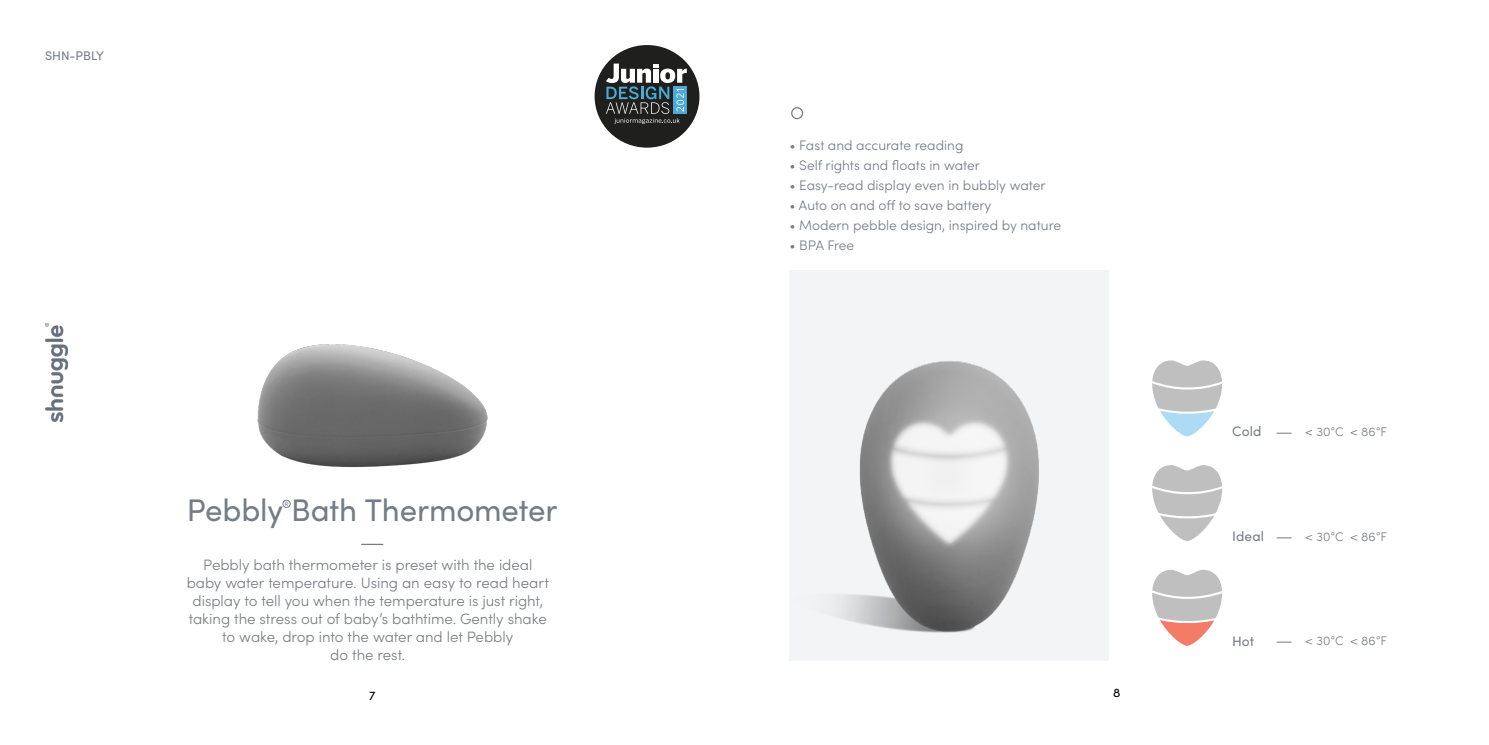
<style>
.page{position:relative;width:1489px;height:745px;background:#fff}
.page>*{position:absolute;margin:0;border:0;box-sizing:border-box;transform-origin:0 0}
.t1{font:31.25px "Sofia Pro";letter-spacing:-.005em;color:#747c87}
.t2{font:300 15px/18px "Sofia Pro";letter-spacing:-.005em;color:#797c82;text-align:center}
.t3{font:300 13.75px "Sofia Pro";color:#747c87}
.t4{font:13.75px "Sofia Pro";color:#797c82}
.t5{font:300 12.5px "Sofia Pro";letter-spacing:.01em;color:#797c82}
.t6{font:12.5px "Sofia Pro";color:#747c87}
.t7{font:12.5px "Sofia Pro";color:#000}
.t8{font:6.12px "Sofia Pro";color:#747c87}
</style>
<div class="page">
<div style="left:283px;top:499px;width:7px;height:8px;border:1px solid #747c87;border-radius:50%"></div>
<div style="left:791px;top:107px;width:12px;height:12px;border:1px solid #747c87;border-radius:50%"></div>
<img style="left:789px;top:270px;width:320px;height:391px">
<img style="left:257px;top:344px;width:231px;height:124px">
<svg style="left:1152px;top:569px;width:69px;height:76px"></svg>
<svg style="left:1152px;top:465px;width:69px;height:75px"></svg>
<svg style="left:1276px;top:537px;width:15px;height:1px"></svg>
<svg style="left:1152px;top:360px;width:69px;height:76px"></svg>
<svg style="left:1276px;top:432px;width:15px;height:1px"></svg>
<svg style="left:1276px;top:641px;width:15px;height:1px"></svg>
<svg style="left:361px;top:543px;width:22px;height:1px"></svg>
<img style="left:45px;top:323px;width:23px;height:98px">
<div style="left:594px;top:45px;width:105px;height:102px;background:#1f201d;border-radius:50%"></div>
<svg style="left:606px;top:64px;width:80px;height:60px"></svg>
<p class="t6" style="left:45px;top:47px;width:60px">SHN-PBLY</p>
<p class="t3" style="left:789px;top:135px;width:175px">• Fast and accurate reading</p>
<p class="t3" style="left:789px;top:155px;width:192px">• Self rights and floats in water</p>
<p class="t3" style="left:789px;top:175px;width:258px">• Easy-read display even in bubbly water</p>
<p class="t3" style="left:789px;top:195px;width:203px">• Auto on and off to save battery</p>
<p class="t3" style="left:789px;top:215px;width:273px">• Modern pebble design, inspired by nature</p>
<p class="t3" style="left:789px;top:235px;width:66px">• BPA Free</p>
<h1 class="t1" style="left:187px;top:487px;width:372px">Pebbly Bath Thermometer</h1>
<p class="t8" style="left:285px;top:499px;width:5px">R</p>
<p class="t2" style="left:187px;top:554px;width:364px">Pebbly bath thermometer is preset with the ideal baby water temperature. Using an easy to read heart display to tell you when the temperature is just right, taking the stress out of baby’s bathtime. Gently shake to wake, drop into the water and let Pebbly<br>do the rest.</p>
<p class="t7" style="left:369px;top:686px;width:8px">7</p>
<p class="t7" style="left:1112px;top:683px;width:9px">8</p>
<p class="t4" style="left:1232px;top:421px;width:31px">Cold</p>
<p class="t5" style="left:1305px;top:422px;width:83px">&lt; 30°C &lt; 86°F</p>
<p class="t4" style="left:1232px;top:526px;width:33px">Ideal</p>
<p class="t5" style="left:1305px;top:527px;width:83px">&lt; 30°C &lt; 86°F</p>
<p class="t4" style="left:1232px;top:630px;width:23px">Hot</p>
<p class="t5" style="left:1305px;top:631px;width:83px">&lt; 30°C &lt; 86°F</p>
</div>
